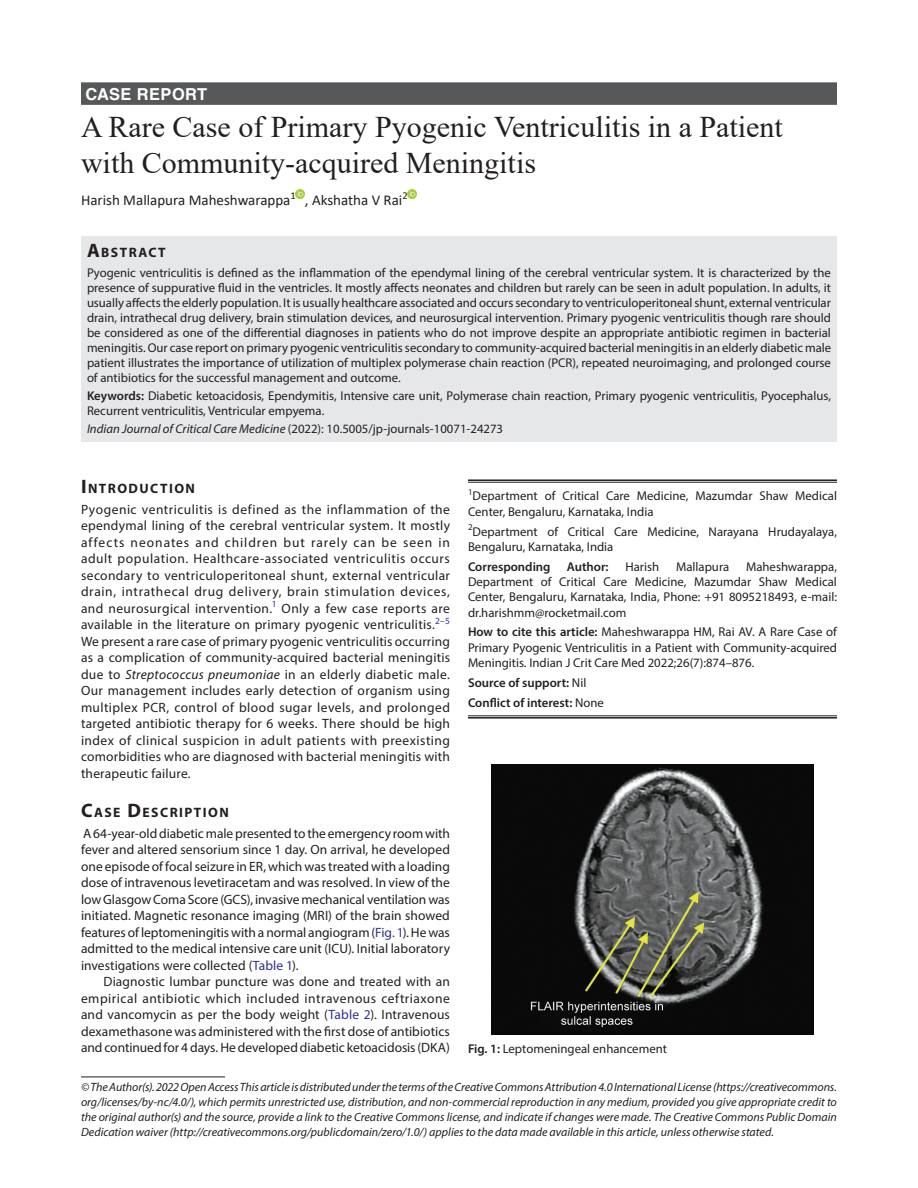
<style>
.page{position:relative;width:918px;height:1188px;background:#fff}
.page>*{position:absolute;margin:0;border:0;box-sizing:border-box;transform-origin:0 0}
.t1{font:30px/36px "Times New Roman";color:#231f20}
.ArticleType{font:700 16.5px "Helvetica LT Std";letter-spacing:.025em;color:#fff}
.AuthorName{font:15px "Calibri";color:#231f20}
.Head-1{font:700 13.65px "Myriad Pro";letter-spacing:.105em;color:#231f20}
.Head-1-first{font:700 13.65px "Myriad Pro";letter-spacing:.105em;color:#231f20}
.AbstractTitle{font:700 13.65px "Myriad Pro";letter-spacing:.105em;color:#231f20}
.Para-NoIndent{font:13.5px/16.5px "Myriad Pro";letter-spacing:.01em;color:#231f20;text-align:justify}
.Para-Indent{font:13.5px/16.5px "Myriad Pro";letter-spacing:-.005em;color:#231f20;text-align:justify}
.Abstract-Para-normal{font:12.75px/15px "Myriad Pro";color:#231f20;text-align:justify}
.Keywords{font:12.75px/15px "Myriad Pro";color:#231f20}
.Corresponding_Author{font:12.75px/15.3px "Myriad Pro";color:#231f20;text-align:justify}
.How_to_Cite{font:12.75px/15.3px "Myriad Pro";color:#231f20;text-align:justify}
.Affiliation-first{font:12.75px/15.3px "Myriad Pro";color:#231f20}
.Affiliation{font:12.75px/15.3px "Myriad Pro";color:#231f20}
.JT_DOI{font:12.75px "Myriad Pro";color:#231f20}
.FigCaption{font:12.75px "Myriad Pro";color:#231f20}
.COI{font:600 12.75px "Myriad Pro";color:#231f20}
.Corresponding_Author-2{font:600 12.75px "Myriad Pro";color:#231f20}
.Source{font:600 12.75px "Myriad Pro";color:#231f20}
.FootNote{font:italic 12px/15px "Myriad Pro";color:#231f20;text-align:justify}
.s1{font-size:19.5px}
.s2{font-weight:600}
.s3{font-style:italic}
.s4{color:#2e3092}
.s5{font-weight:400}
</style>
<div class="page">
<div style="left:81px;top:82px;width:756px;height:23px;background:#57585a"></div>
<div style="left:81px;top:236px;width:756px;height:26px;background:#e6e7e9"></div>
<div style="left:81px;top:261px;width:756px;height:130px;background:#e6e7e9"></div>
<div style="left:81px;top:384px;width:756px;height:40px;background:#e6e7e9"></div>
<div style="left:81px;top:417px;width:756px;height:25px;background:#e6e7e9"></div>
<svg style="left:296px;top:189px;width:9px;height:10px"></svg>
<svg style="left:408px;top:189px;width:9px;height:10px"></svg>
<hr style="left:81px;top:1077px;width:144px;height:1px;background:#231f20">
<hr style="left:468px;top:479px;width:369px;height:2px;background:#231f20">
<hr style="left:468px;top:482px;width:369px;height:1px;background:#231f20">
<hr style="left:468px;top:716px;width:369px;height:1px;background:#231f20">
<hr style="left:468px;top:717px;width:369px;height:2px;background:#231f20">
<img style="left:492px;top:764px;width:321px;height:270px">
<p class="ArticleType" style="left:86px;top:84px;width:123px">CASE REPORT</p>
<p class="t1" style="left:81px;top:108px;width:703px">A Rare Case of Primary Pyogenic Ventriculitis in a Patient with Community-acquired Meningitis</p>
<p class="AuthorName" style="left:81px;top:189px;width:328px">Harish Mallapura Maheshwarappa<sup>1</sup> , Akshatha V Rai<sup>2</sup></p>
<p class="AbstractTitle" style="left:87px;top:244px;width:80px"><span class="s1">A</span>BSTRACT</p>
<p class="Abstract-Para-normal" style="left:87px;top:265px;width:746px">Pyogenic ventriculitis is defined as the inflammation of the ependymal lining of the cerebral ventricular system. It is characterized by the presence of suppurative fluid in the ventricles. It mostly affects neonates and children but rarely can be seen in adult population. In adults, it usually affects the elderly population. It is usually healthcare associated and occurs secondary to ventriculoperitoneal shunt, external ventricular drain, intrathecal drug delivery, brain stimulation devices, and neurosurgical intervention. Primary pyogenic ventriculitis though rare should be considered as one of the differential diagnoses in patients who do not improve despite an appropriate antibiotic regimen in bacterial meningitis. Our case report on primary pyogenic ventriculitis secondary to community-acquired bacterial meningitis in an elderly diabetic male patient illustrates the importance of utilization of multiplex polymerase chain reaction (PCR), repeated neuroimaging, and prolonged course of antibiotics for the successful management and outcome.</p>
<p class="Keywords" style="left:87px;top:388px;width:746px"><span class="s2">Keywords:</span> Diabetic ketoacidosis, Ependymitis, Intensive care unit, Polymerase chain reaction, Primary pyogenic ventriculitis, Pyocephalus,<br>Recurrent ventriculitis, Ventricular empyema.</p>
<p class="JT_DOI" style="left:87px;top:420px;width:418px"><span class="s3">Indian Journal of Critical Care Medicine</span> (2022): 10.5005/jp-journals-10071-24273</p>
<p class="Head-1-first" style="left:81px;top:479px;width:116px"><span class="s1">I</span>NTRODUCTION</p>
<p class="Para-NoIndent" style="left:81px;top:501px;width:371px">Pyogenic ventriculitis is defined as the inflammation of the ependymal lining of the cerebral ventricular system. It mostly affects neonates and children but rarely can be seen in adult population. Healthcare-associated ventriculitis occurs secondary to ventriculoperitoneal shunt, external ventricular drain, intrathecal drug delivery, brain stimulation devices, and neurosurgical intervention.<sup>1</sup> Only a few case reports are available in the literature on primary pyogenic ventriculitis.<sup>2–5<br></sup>We present a rare case of primary pyogenic ventriculitis occurring as a complication of community-acquired bacterial meningitis due to <span class="s3">Streptococcus pneumoniae</span> in an elderly diabetic male.<br>Our management includes early detection of organism using multiplex PCR, control of blood sugar levels, and prolonged targeted antibiotic therapy for 6 weeks. There should be high index of clinical suspicion in adult patients with preexisting comorbidities who are diagnosed with bacterial meningitis with therapeutic failure.</p>
<p class="Head-1" style="left:81px;top:803px;width:149px"><span class="s1">C</span>ASE <span class="s1">D</span>ESCRIPTION</p>
<p class="Para-NoIndent" style="left:81px;top:825px;width:371px">A 64-year-old diabetic male presented to the emergency room with fever and altered sensorium since 1 day. On arrival, he developed one episode of focal seizure in ER, which was treated with a loading dose of intravenous levetiracetam and was resolved. In view of the low Glasgow Coma Score (GCS), invasive mechanical ventilation was initiated. Magnetic resonance imaging (MRI) of the brain showed features of leptomeningitis with a normal angiogram (<span class="s4">Fig. 1</span>). He was admitted to the medical intensive care unit (ICU). Initial laboratory investigations were collected (<span class="s4">Table 1</span>).</p>
<p class="Para-Indent" style="left:81px;top:973px;width:371px;text-indent:22px">Diagnostic lumbar puncture was done and treated with an empirical antibiotic which included intravenous ceftriaxone and vancomycin as per the body weight (<span class="s4">Table 2</span>). Intravenous dexamethasone was administered with the first dose of antibiotics and continued for 4 days. He developed diabetic ketoacidosis (DKA)</p>
<p class="FootNote" style="left:81px;top:1079px;width:758px">© The Author(s). 2022 Open Access This article is distributed under the terms of the Creative Commons Attribution 4.0 International License (https://creativecommons. org/licenses/by-nc/4.0/), which permits unrestricted use, distribution, and non-commercial reproduction in any medium, provided you give appropriate credit to the original author(s) and the source, provide a link to the Creative Commons license, and indicate if changes were made. The Creative Commons Public Domain Dedication waiver (http://creativecommons.org/publicdomain/zero/1.0/) applies to the data made available in this article, unless otherwise stated.</p>
<p class="Affiliation-first" style="left:468px;top:488px;width:371px"><sup>1</sup>Department of Critical Care Medicine, Mazumdar Shaw Medical<br>Center, Bengaluru, Karnataka, India</p>
<p class="Affiliation" style="left:468px;top:523px;width:371px"><sup>2</sup>Department of Critical Care Medicine, Narayana Hrudayalaya,<br>Bengaluru, Karnataka, India</p>
<p class="Corresponding_Author-2" style="left:468px;top:558px;width:84px">Corresponding</p>
<p class="Corresponding_Author-2" style="left:567px;top:558px;width:43px">Author:</p>
<p class="Corresponding_Author" style="left:625px;top:559px;width:35px">Harish</p>
<p class="Corresponding_Author" style="left:676px;top:559px;width:55px">Mallapura</p>
<p class="Corresponding_Author" style="left:468px;top:559px;width:371px;text-indent:278px">Maheshwarappa, Department of Critical Care Medicine, Mazumdar Shaw Medical Center, Bengaluru, Karnataka, India, Phone: +91 8095218493, e-mail: dr.harishmm@rocketmail.com</p>
<p class="How_to_Cite" style="left:468px;top:624px;width:370px"><span class="s2">How to cite this article:</span> Maheshwarappa HM, Rai AV. A Rare Case of Primary Pyogenic Ventriculitis in a Patient with Community-acquired Meningitis. Indian J Crit Care Med 2022;26(7):874–876.</p>
<p class="Source" style="left:468px;top:674px;width:120px">Source of support: <span class="s5">Nil</span></p>
<p class="COI" style="left:468px;top:694px;width:137px">Conflict of interest: <span class="s5">None</span></p>
<p class="FigCaption" style="left:468px;top:1040px;width:200px"><span class="s2">Fig. 1:</span> Leptomeningeal enhancement</p>
</div>
